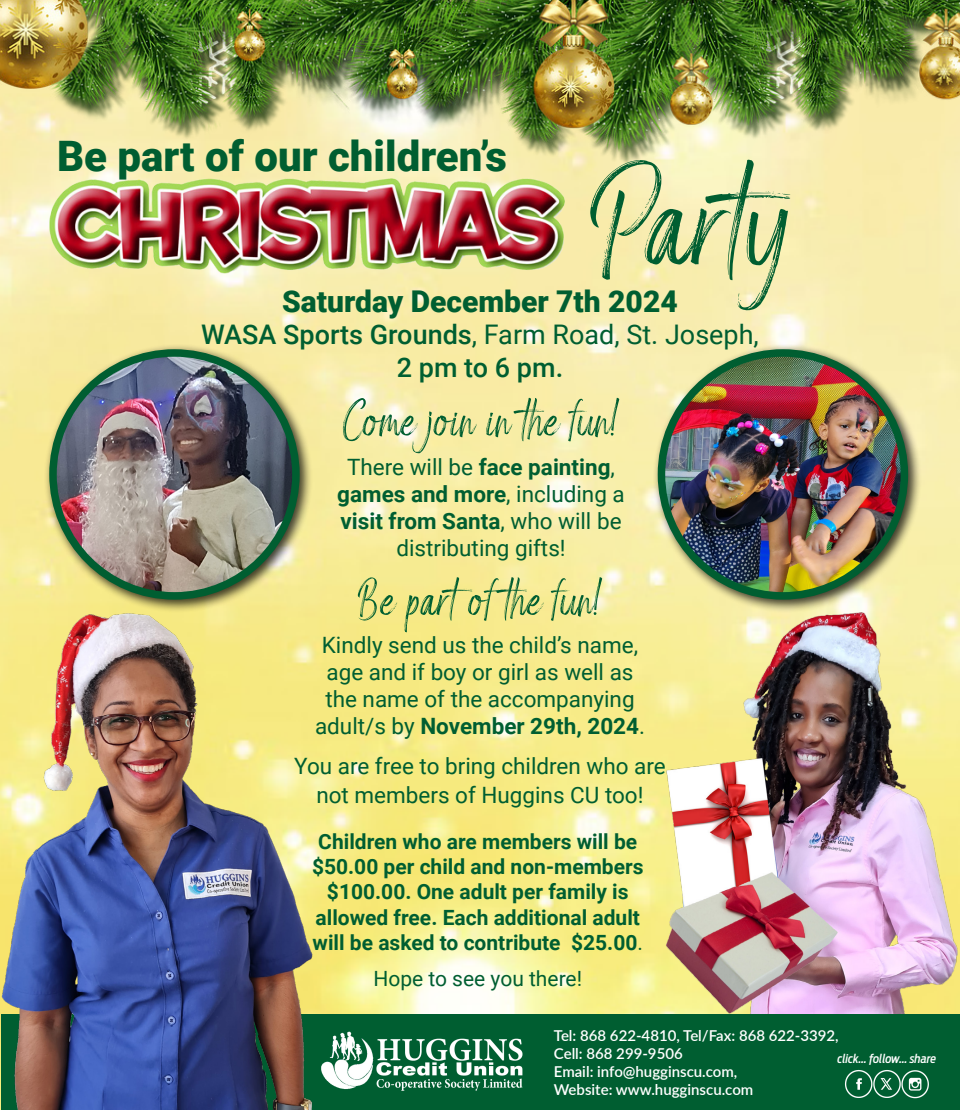
<style>
.page{position:relative;width:960px;height:1110px;background:#fff}
.page>*{position:absolute;margin:0;border:0;box-sizing:border-box;transform-origin:0 0}
.t1{font:150px "Amsterdam Signature";color:#005e31}
.t2{font:54px "Amsterdam Signature";color:#005e31}
.t3{font:900 42px "Roboto";color:#005e31}
.t4{font:900 30px "Roboto";color:#005e31}
.t5{font:27px "Roboto";color:#005e31}
.t6{font:500 27px "Roboto";color:#005e31}
.t7{font:22.5px/27px "Roboto";color:#005e31;text-align:center}
.t8{font:700 21px/25.2px "Roboto";color:#005e31;text-align:center}
.t9{font:21px "Roboto";color:#005e31}
.t10{font:600 15px "Lato";color:#fff}
.t11{font:italic 500 12px "Antenna Cond";color:#fff}
.s1{font-weight:500}
.s2{font-weight:700}
.s3{font-weight:400}
</style>
<div class="page">
<img style="left:0;top:224px;width:960px;height:790px">
<img style="left:0;top:0;width:960px;height:224px">
<img style="left:33px;top:166px;width:550px;height:123px">
<img style="left:648px;top:594px;width:312px;height:420px">
<div style="left:1px;top:1014px;width:959px;height:96px;background:#005e31"></div>
<img style="left:340px;top:1031px;width:183px;height:60px">
<div style="left:44px;top:344px;width:269px;height:269px;background:#000;opacity:.75"></div>
<img style="left:53px;top:353px;width:243px;height:243px;border-radius:121px">
<div style="left:49px;top:349px;width:251px;height:251px;border:8px solid #005e31;border-radius:50%"></div>
<div style="left:652px;top:344px;width:270px;height:269px;background:#000;opacity:.75"></div>
<img style="left:661px;top:353px;width:243px;height:243px;border-radius:121px">
<div style="left:658px;top:349px;width:250px;height:251px;border:8px solid #005e31;border-radius:50%"></div>
<img style="left:0;top:593px;width:340px;height:517px">
<img style="left:845px;top:1070px;width:84px;height:29px">
<p class="t3" style="left:57px;top:127px;width:451px">Be part of our children’s</p>
<p class="t1" style="left:583px;top:139px;width:213px">Party</p>
<p class="t4" style="left:282px;top:280px;width:397px">Saturday December 7th 2024</p>
<p class="t5" style="left:201px;top:316px;width:559px"><span class="s1">WASA Sports Grounds</span>, Farm Road, St. Joseph,</p>
<p class="t6" style="left:397px;top:348px;width:168px">2 pm to 6 pm.</p>
<p class="t2" style="left:340px;top:390px;width:283px">Come join in the fun!</p>
<p class="t7" style="left:337px;top:453px;width:289px">There will be <span class="s2">face painting</span>, <span class="s2">games and more</span>, including a <span class="s2">visit from Santa</span>, who will be distributing gifts!</p>
<p class="t2" style="left:355px;top:570px;width:251px">Be part of the fun!</p>
<p class="t7" style="left:315px;top:631px;width:331px">Kindly send us the child’s name, age and if boy or girl as well as the name of the accompanying adult/s by <span class="s2">November 29th, 2024</span>.</p>
<p class="t7" style="left:294px;top:751px;width:373px;line-height:28.8px">You are free to bring children who are not members of Huggins CU too!</p>
<p class="t8" style="left:312px;top:828px;width:333px">Children who are members will be $50.00 per child and non-members $100.00. One adult per family is allowed free. Each additional adult will be asked to contribute $25.00<span class="s3">.</span></p>
<p class="t9" style="left:373px;top:964px;width:210px">Hope to see you there!</p>
<p class="t10" style="left:554px;top:1025px;width:286px">Tel: 868 622-4810, Tel/Fax: 868 622-3392,</p>
<p class="t10" style="left:554px;top:1043px;width:130px">Cell: 868 299-9506</p>
<p class="t10" style="left:554px;top:1061px;width:185px">Email: info@hugginscu.com,</p>
<p class="t10" style="left:554px;top:1079px;width:201px">Website: www.hugginscu.com</p>
<p class="t11" style="left:837px;top:1051px;width:100px">click... follow... share</p>
</div>
